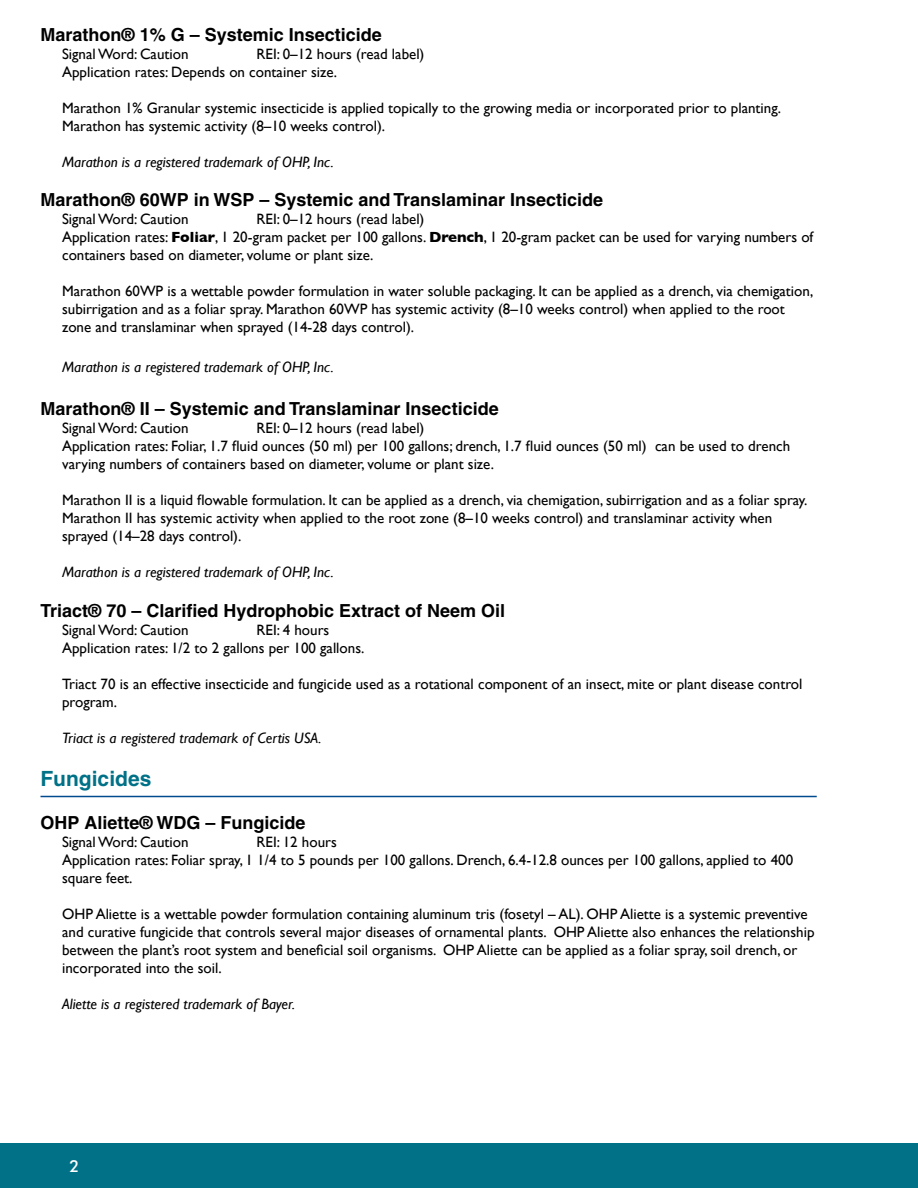
<style>
.page{position:relative;width:918px;height:1188px;background:#fff}
.page>*{position:absolute;margin:0;border:0;box-sizing:border-box;transform-origin:0 0}
.t1{font:700 21px "Helvetica";color:#007187}
.t2{font:700 18px "Helvetica";color:#000}
.t3{font:16.5px "Futuri SW";color:#fff}
.t4{font:15px/18px "Gill Sans";color:#000}
.t5{font:italic 15px "Gill Sans";color:#000}
.s1{font-weight:700}
</style>
<div class="page">
<div style="left:0;top:1144px;width:918px;height:44px;background:#007187"></div>
<hr style="left:40px;top:796px;width:777px;height:1px;background:#004b8d">
<p class="t2" style="left:40px;top:24px;width:343px">Marathon® 1% G – Systemic Insecticide</p>
<p class="t4" style="left:62px;top:45px;width:128px">Signal Word: Caution</p>
<p class="t4" style="left:62px;top:45px;width:364px;text-indent:194px">REI: 0–12 hours (read label)<br>Application rates: Depends on container size.</p>
<p class="t4" style="left:62px;top:99px;width:720px">Marathon 1% Granular systemic insecticide is applied topically to the growing media or incorporated prior to planting.<br>Marathon has systemic activity (8–10 weeks control).</p>
<p class="t5" style="left:62px;top:153px;width:273px">Marathon is a registered trademark of OHP, Inc.</p>
<p class="t2" style="left:40px;top:189px;width:564px">Marathon® 60WP in WSP – Systemic and Translaminar Insecticide</p>
<p class="t4" style="left:62px;top:210px;width:128px">Signal Word: Caution</p>
<p class="t4" style="left:62px;top:210px;width:753px;text-indent:194px">REI: 0–12 hours (read label)<br>Application rates: <span class="s1">Foliar</span>, 1 20-gram packet per 100 gallons. <span class="s1">Drench</span>, 1 20-gram packet can be used for varying numbers of containers based on diameter, volume or plant size.</p>
<p class="t4" style="left:62px;top:282px;width:753px">Marathon 60WP is a wettable powder formulation in water soluble packaging. It can be applied as a drench, via chemigation, subirrigation and as a foliar spray. Marathon 60WP has systemic activity (8–10 weeks control) when applied to the root zone and translaminar when sprayed (14-28 days control).</p>
<p class="t5" style="left:62px;top:358px;width:273px">Marathon is a registered trademark of OHP, Inc.</p>
<p class="t2" style="left:40px;top:398px;width:460px">Marathon® II – Systemic and Translaminar Insecticide</p>
<p class="t4" style="left:62px;top:419px;width:128px">Signal Word: Caution</p>
<p class="t4" style="left:62px;top:419px;width:730px;text-indent:194px">REI: 0–12 hours (read label)<br>Application rates: Foliar, 1.7 fluid ounces (50 ml) per 100 gallons; drench, 1.7 fluid ounces (50 ml) can be used to drench varying numbers of containers based on diameter, volume or plant size.</p>
<p class="t4" style="left:62px;top:491px;width:747px">Marathon II is a liquid flowable formulation. It can be applied as a drench, via chemigation, subirrigation and as a foliar spray.<br>Marathon II has systemic activity when applied to the root zone (8–10 weeks control) and translaminar activity when sprayed (14–28 days control).</p>
<p class="t5" style="left:62px;top:564px;width:273px">Marathon is a registered trademark of OHP, Inc.</p>
<p class="t2" style="left:40px;top:600px;width:466px">Triact® 70 – Clarified Hydrophobic Extract of Neem Oil</p>
<p class="t4" style="left:62px;top:621px;width:128px">Signal Word: Caution</p>
<p class="t4" style="left:62px;top:621px;width:304px;text-indent:194px">REI: 4 hours<br>Application rates: 1/2 to 2 gallons per 100 gallons.</p>
<p class="t4" style="left:62px;top:675px;width:742px">Triact 70 is an effective insecticide and fungicide used as a rotational component of an insect, mite or plant disease control program.</p>
<p class="t5" style="left:62px;top:729px;width:261px">Triact is a registered trademark of Certis USA.</p>
<h1 class="t1" style="left:40px;top:766px;width:112px">Fungicides</h1>
<p class="t2" style="left:40px;top:812px;width:266px">OHP Aliette® WDG – Fungicide</p>
<p class="t4" style="left:62px;top:833px;width:128px">Signal Word: Caution</p>
<p class="t4" style="left:62px;top:833px;width:733px;text-indent:194px">REI: 12 hours<br>Application rates: Foliar spray, 1 1/4 to 5 pounds per 100 gallons. Drench, 6.4-12.8 ounces per 100 gallons, applied to 400 square feet.</p>
<p class="t4" style="left:62px;top:905px;width:754px">OHP Aliette is a wettable powder formulation containing aluminum tris (fosetyl – AL). OHP Aliette is a systemic preventive and curative fungicide that controls several major diseases of ornamental plants. OHP Aliette also enhances the relationship between the plant’s root system and beneficial soil organisms. OHP Aliette can be applied as a foliar spray, soil drench, or incorporated into the soil.</p>
<p class="t5" style="left:62px;top:996px;width:235px">Aliette is a registered trademark of Bayer.</p>
<p class="t3" style="left:70px;top:1156px;width:11px">2</p>
</div>
